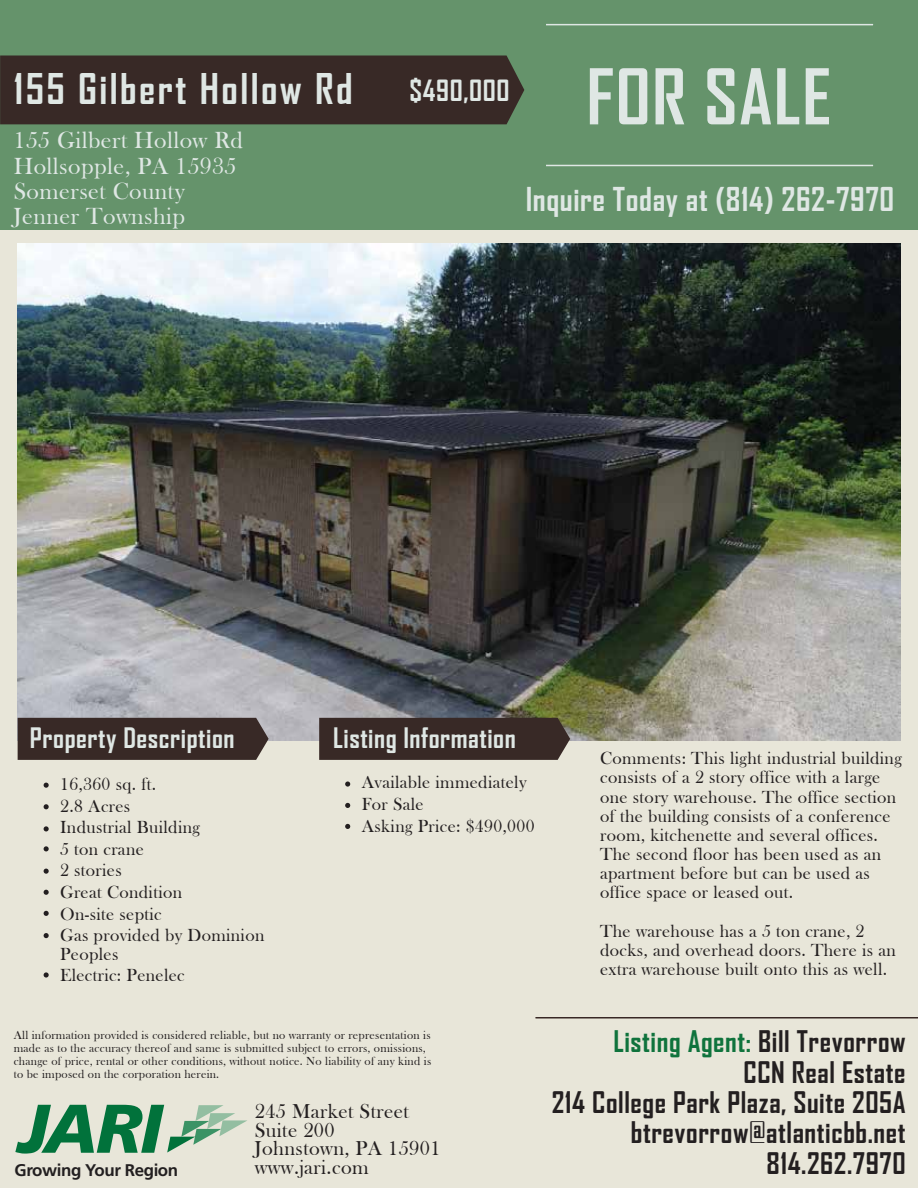
<style>
.page{position:relative;width:918px;height:1188px;background:#fff}
.page>*{position:absolute;margin:0;border:0;box-sizing:border-box;transform-origin:0 0}
.t1{font:700 73.5px "Agency FB";letter-spacing:.02em;color:#dfe7e4}
.t2{font:700 40.5px "Agency FB";letter-spacing:.06em;color:#dfe7e4}
.t3{font:700 31.5px "Agency FB";letter-spacing:.02em;color:#dfe7e4}
.t4{font:700 28.5px/30.3px "Agency FB";letter-spacing:.02em;color:#231f20;text-align:right}
.t5{font:700 28.05px "Agency FB";letter-spacing:.02em;color:#dfe7e4}
.t6{font:700 27px "Agency FB";letter-spacing:.02em;color:#dfe7e4}
.t7{font:24px/25px "Bask Old Face";letter-spacing:.02em;color:#dfe7e4}
.t8{font:20.7px/18.6px "Bask Old Face";letter-spacing:.02em;color:#231f20}
.t9{font:18px/21.6px "Bask Old Face";letter-spacing:.02em;color:#231f20}
.t10{font:700 16.95px "Frutiger LT Std";letter-spacing:-.025em;color:#221f20}
.t11{font:12px/13.2px "Bask Old Face";letter-spacing:.02em;color:#231f20}
.s1{color:#0f733c}
</style>
<div class="page">
<div style="left:0;top:8px;width:918px;height:1180px;background:#e8e6d9"></div>
<div style="left:0;top:0;width:918px;height:230px;background:#65936b"></div>
<div style="left:0;top:55px;width:524px;height:69px;background:#382926"></div>
<hr style="left:546px;top:24px;width:327px;height:1px;background:#dfe7e4">
<hr style="left:546px;top:165px;width:327px;height:1px;background:#dfe7e4">
<hr style="left:536px;top:1017px;width:382px;height:2px;background:#382825">
<svg style="left:15px;top:1105px;width:232px;height:49px"></svg>
<img style="left:18px;top:243px;width:883px;height:497px">
<div style="left:18px;top:718px;width:251px;height:42px;background:#382926"></div>
<div style="left:319px;top:718px;width:251px;height:42px;background:#382926"></div>
<svg style="left:345px;top:781px;width:5px;height:6px"></svg>
<svg style="left:345px;top:803px;width:5px;height:5px"></svg>
<svg style="left:345px;top:824px;width:5px;height:5px"></svg>
<svg style="left:44px;top:783px;width:5px;height:5px"></svg>
<svg style="left:44px;top:826px;width:5px;height:5px"></svg>
<svg style="left:44px;top:804px;width:5px;height:5px"></svg>
<svg style="left:44px;top:869px;width:5px;height:5px"></svg>
<svg style="left:44px;top:846px;width:5px;height:5px"></svg>
<svg style="left:44px;top:911px;width:5px;height:5px"></svg>
<svg style="left:44px;top:933px;width:5px;height:5px"></svg>
<svg style="left:44px;top:972px;width:5px;height:6px"></svg>
<svg style="left:44px;top:890px;width:5px;height:5px"></svg>
<h2 class="t2" style="left:14px;top:64px;width:341px">155 Gilbert Hollow Rd</h2>
<h3 class="t5" style="left:410px;top:73px;width:101px">$490,000</h3>
<h3 class="t7" style="left:14px;top:129px;width:231px">155 Gilbert Hollow Rd<br>Hollsopple, PA 15935<br>Somerset County<br>Jenner Township</h3>
<h1 class="t1" style="left:586px;top:51px;width:246px">FOR SALE</h1>
<h3 class="t3" style="left:526px;top:180px;width:370px">Inquire Today at (814) 262-7970</h3>
<h3 class="t6" style="left:30px;top:721px;width:206px">Property Description</h3>
<h3 class="t6" style="left:333px;top:721px;width:184px">Listing Information</h3>
<p class="t9" style="left:60px;top:774px;width:206px">16,360 sq. ft.<br>2.8 Acres<br>Industrial Building<br>5 ton crane<br>2 stories<br>Great Condition<br>On-site septic<br>Gas provided by Dominion</p>
<p class="t9" style="left:60px;top:944px;width:126px">Peoples<br>Electric: Penelec</p>
<p class="t9" style="left:362px;top:772px;width:174px">Available immediately<br>For Sale<br>Asking Price: $490,000</p>
<p class="t9" style="left:600px;top:749px;width:303px;line-height:19.2px">Comments: This light industrial building consists of a 2 story office with a large one story warehouse. The office section of the building consists of a conference room, kitchenette and several offices.<br>The second floor has been used as an apartment before but can be used as office space or leased out.</p>
<p class="t9" style="left:600px;top:922px;width:297px;line-height:19.2px">The warehouse has a 5 ton crane, 2 docks, and overhead doors. There is an extra warehouse built onto this as well.</p>
<p class="t11" style="left:14px;top:1028px;width:419px">All information provided is considered reliable, but no warranty or representation is made as to the accuracy thereof and same is submitted subject to errors, omissions, change of price, rental or other conditions, without notice. No liability of any kind is to be imposed on the corporation herein.</p>
<p class="t10" style="left:15px;top:1160px;width:165px">Growing Your Region</p>
<p class="t8" style="left:255px;top:1102px;width:187px">245 Market Street<br>Suite 200<br>Johnstown, PA 15901 www.jari.com</p>
<h3 class="t4" style="left:552px;top:1026px;width:355px"><span class="s1">Listing Agent:</span> Bill Trevorrow<br>CCN Real Estate<br>214 College Park Plaza, Suite 205A btrevorrow@atlanticbb.net<br>814.262.7970</h3>
</div>
